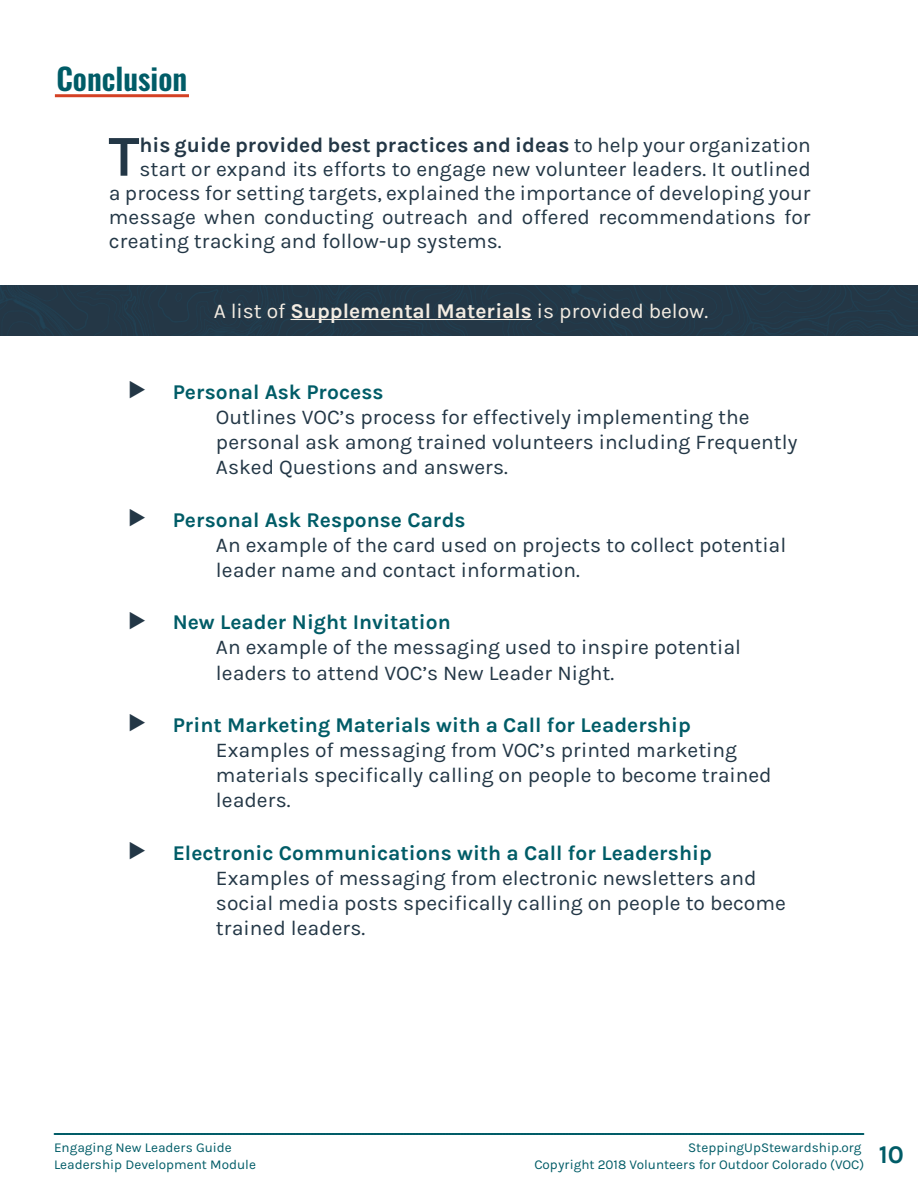
<style>
.page{position:relative;width:918px;height:1188px;background:#fff}
.page>*{position:absolute;margin:0;border:0;box-sizing:border-box;transform-origin:0 0}
.t1{font:700 58.05px "Karla";color:#233746}
.t2{font:600 30px "Oswald";color:#005c67}
.t3{font:21px/25.2px "Karla";color:#233746}
.t4{font:700 21px "Karla";color:#233746}
.t5{font:21px "Karla";color:#f3ece2}
.t6{font:13.5px "Karla";color:#005c67}
.s1{font-weight:400}
.s2{font-weight:700}
.s3{font-weight:700;color:#005c67}
</style>
<div class="page">
<hr style="left:54px;top:1133px;width:810px;height:2px;background:#015c67">
<div style="left:0;top:286px;width:918px;height:50px;background:#243746"></div>
<hr style="left:291px;top:319px;width:241px;height:1px;background:#f3ece2">
<hr style="left:55px;top:94px;width:134px;height:3px;background:#d44124">
<h2 class="t2" style="left:56px;top:63px;width:132px">Conclusion</h2>
<h1 class="t1" style="left:109px;top:123px;width:32px">T</h1>
<p class="t4" style="left:139px;top:133px;width:673px">his guide provided best practices and ideas <span class="s1">to help your organization</span></p>
<p class="t3" style="left:139px;top:156px;width:673px">start or expand its efforts to engage new volunteer leaders. It outlined</p>
<p class="t3" style="left:109px;top:180px;width:704px">a process for setting targets, explained the importance of developing your</p>
<p class="t3" style="left:109px;top:204px;width:703px">message when conducting outreach and offered recommendations for</p>
<p class="t3" style="left:109px;top:228px;width:394px">creating tracking and follow-up systems.</p>
<p class="t5" style="left:214px;top:299px;width:496px">A list of <span class="s2">Supplemental Materials</span> is provided below.</p>
<p class="t3" style="left:216px;top:380px;width:583px;text-indent:-88px">◆ <span class="s3">Personal Ask Process<br></span>Outlines VOC’s process for effectively implementing the personal ask among trained volunteers including Frequently Asked Questions and answers.</p>
<p class="t3" style="left:216px;top:507px;width:572px;text-indent:-88px">◆ <span class="s3">Personal Ask Response Cards<br></span>An example of the card used on projects to collect potential leader name and contact information.</p>
<p class="t3" style="left:216px;top:610px;width:526px;text-indent:-88px">◆ <span class="s3">New Leader Night Invitation<br></span>An example of the messaging used to inspire potential leaders to attend VOC’s New Leader Night.</p>
<p class="t3" style="left:216px;top:712px;width:557px;text-indent:-88px">◆ <span class="s3">Print Marketing Materials with a Call for Leadership </span>Examples of messaging from VOC’s printed marketing materials specifically calling on people to become trained leaders.</p>
<p class="t3" style="left:216px;top:840px;width:571px;text-indent:-88px">◆ <span class="s3">Electronic Communications with a Call for Leadership </span>Examples of messaging from electronic newsletters and social media posts specifically calling on people to become trained leaders.</p>
<p class="t6" style="left:54px;top:1141px;width:179px">Engaging New Leaders Guide</p>
<p class="t6" style="left:688px;top:1141px;width:175px">SteppingUpStewardship.org</p>
<p class="t6" style="left:54px;top:1157px;width:204px">Leadership Development Module</p>
<p class="t6" style="left:534px;top:1157px;width:371px">Copyright 2018 Volunteers for Outdoor Colorado (VOC) <sup>10</sup></p>
</div>
